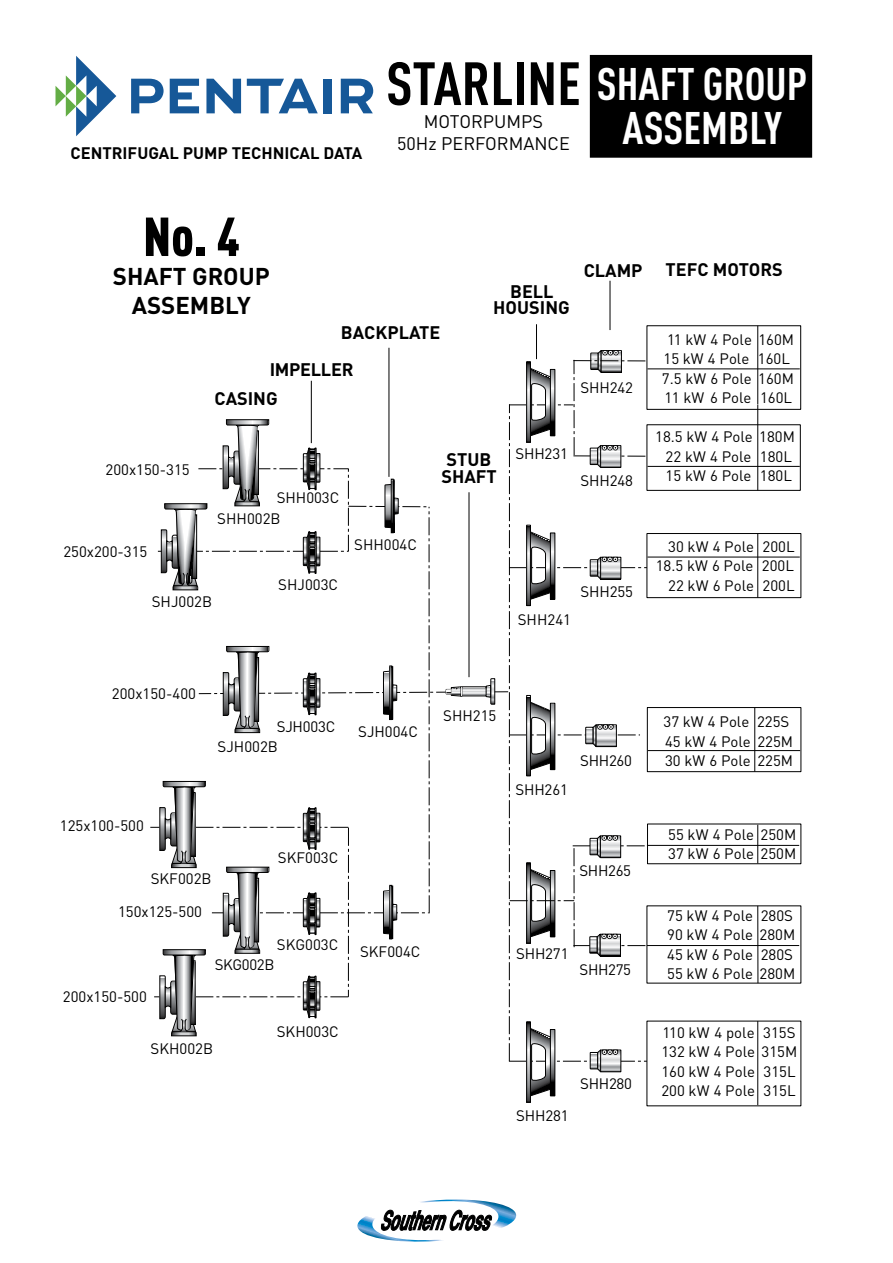
<style>
.page{position:relative;width:893px;height:1263px;background:#fff}
.page>*{position:absolute;margin:0;border:0;box-sizing:border-box;transform-origin:0 0}
.t1{font:700 condensed 60px "DIN Pro";color:#000}
.t2{font:900 condensed 54px "DIN Pro";color:#000}
.t3{font:700 condensed 45px/43.5px "DIN Pro";color:#fff;text-align:center}
.t4{font:700 24px/28.8px "DIN Pro";color:#000;text-align:center}
.t5{font:700 18px/16.5px "DIN Pro";color:#000;text-align:center}
.t6{font:18px/22.5px "DIN Pro";color:#000;text-align:center}
.t7{font:700 16.5px "DIN Pro";color:#000}
.t8{font:15px/19.5px "DIN Pro";color:#000}
.t9{font:15px "DIN Pro";letter-spacing:-.025em;color:#000}
</style>
<div class="page">
<div style="left:591px;top:56px;width:220px;height:101px;background:#000"></div>
<div style="left:590px;top:55px;width:222px;height:103px;border:2px solid #000"></div>
<svg style="left:357px;top:1199px;width:160px;height:43px"></svg>
<svg style="left:55px;top:56px;width:61px;height:80px"></svg>
<svg style="left:131px;top:79px;width:33px;height:34px"></svg>
<svg style="left:170px;top:79px;width:29px;height:34px"></svg>
<svg style="left:206px;top:79px;width:35px;height:34px"></svg>
<svg style="left:247px;top:79px;width:71px;height:34px"></svg>
<div style="left:323px;top:79px;width:9px;height:34px;background:#165898"></div>
<svg style="left:341px;top:79px;width:32px;height:34px"></svg>
<div style="left:647px;top:325px;width:154px;height:85px;border:1px solid #000"></div>
<hr style="left:757px;top:326px;width:1px;height:78px;background:#000">
<div style="left:647px;top:424px;width:154px;height:67px;border:1px solid #000"></div>
<hr style="left:647px;top:466px;width:153px;height:1px;background:#000">
<hr style="left:757px;top:404px;width:1px;height:86px;background:#000">
<div style="left:647px;top:533px;width:154px;height:65px;border:1px solid #000"></div>
<hr style="left:647px;top:557px;width:153px;height:1px;background:#000">
<hr style="left:757px;top:533px;width:1px;height:65px;background:#000">
<div style="left:647px;top:707px;width:154px;height:65px;border:1px solid #000"></div>
<hr style="left:648px;top:750px;width:152px;height:1px;background:#000">
<hr style="left:754px;top:707px;width:1px;height:65px;background:#000">
<hr style="left:757px;top:825px;width:1px;height:38px;background:#000">
<hr style="left:610px;top:281px;width:1px;height:49px;background:#000">
<hr style="left:757px;top:1021px;width:1px;height:84px;background:#000">
<hr style="left:757px;top:906px;width:1px;height:77px;background:#000">
<hr style="left:527px;top:1022px;width:3px;height:80px;background:#4c4c4e">
<div style="left:526px;top:1021px;width:5px;height:81px;border:1px solid #000"></div>
<hr style="left:389px;top:348px;width:1px;height:129px;background:#000">
<hr style="left:647px;top:368px;width:153px;height:1px;background:#000">
<hr style="left:647px;top:945px;width:152px;height:1px;background:#000">
<hr style="left:647px;top:845px;width:152px;height:1px;background:#000">
<hr style="left:536px;top:324px;width:1px;height:35px;background:#000">
<svg style="left:150px;top:350px;width:497px;height:747px"></svg>
<div style="left:310px;top:977px;width:5px;height:9px;border:1px solid #000"></div>
<p class="t7" style="left:70px;top:139px;width:293px">CENTRIFUGAL PUMP TECHNICAL DATA</p>
<h2 class="t2" style="left:143px;top:195px;width:98px">No. 4</h2>
<h3 class="t4" style="left:113px;top:259px;width:158px">SHAFT GROUP<br>ASSEMBLY</h3>
<h1 class="t1" style="left:386px;top:38px;width:196px">STARLINE</h1>
<p class="t6" style="left:397px;top:108px;width:174px">MOTORPUMPS<br>50Hz PERFORMANCE</p>
<h3 class="t3" style="left:597px;top:59px;width:212px">SHAFT GROUP<br>ASSEMBLY</h3>
<p class="t5" style="left:493px;top:281px;width:78px">BELL<br>HOUSING</p>
<p class="t5" style="left:584px;top:260px;width:60px">CLAMP</p>
<p class="t5" style="left:666px;top:259px;width:119px">TEFC MOTORS</p>
<p class="t5" style="left:341px;top:322px;width:101px">BACKPLATE</p>
<p class="t5" style="left:270px;top:359px;width:85px">IMPELLER</p>
<p class="t5" style="left:215px;top:389px;width:65px">CASING</p>
<p class="t8" style="left:106px;top:458px;width:86px">200x150-315</p>
<p class="t8" style="left:63px;top:540px;width:86px">250x200-315</p>
<p class="t8" style="left:277px;top:487px;width:64px">SHH003C</p>
<p class="t8" style="left:217px;top:508px;width:65px">SHH002B</p>
<p class="t8" style="left:278px;top:573px;width:61px">SHJ003C</p>
<p class="t8" style="left:152px;top:590px;width:62px">SHJ002B</p>
<p class="t8" style="left:354px;top:533px;width:64px">SHH004C</p>
<p class="t5" style="left:442px;top:450px;width:57px;text-align:left">STUB<br>SHAFT</p>
<p class="t8" style="left:581px;top:376px;width:54px">SHH242</p>
<p class="t8" style="left:515px;top:442px;width:54px">SHH231</p>
<p class="t8" style="left:581px;top:470px;width:54px">SHH248</p>
<p class="t8" style="left:518px;top:608px;width:55px">SHH241</p>
<p class="t8" style="left:581px;top:581px;width:54px">SHH255</p>
<p class="t8" style="left:662px;top:328px;width:134px;text-align:center">11 kW 4 Pole 160M<br>15 kW 4 Pole 160L<br>7.5 kW 6 Pole 160M<br>11 kW 6 Pole 160L</p>
<p class="t8" style="left:655px;top:426px;width:141px;text-align:center">18.5 kW 4 Pole 180M<br>22 kW 4 Pole 180L<br>15 kW 6 Pole 180L</p>
<p class="t8" style="left:656px;top:535px;width:140px;text-align:right">30 kW 4 Pole 200L<br>18.5 kW 6 Pole 200L<br>22 kW 6 Pole 200L</p>
<p class="t8" style="left:112px;top:682px;width:86px">200x150-400</p>
<p class="t8" style="left:277px;top:715px;width:60px">SJH003C</p>
<p class="t8" style="left:218px;top:736px;width:62px">SJH002B</p>
<p class="t8" style="left:358px;top:721px;width:61px">SJH004C</p>
<p class="t8" style="left:60px;top:814px;width:86px">125x100-500</p>
<p class="t8" style="left:151px;top:868px;width:62px">SKF002B</p>
<p class="t8" style="left:118px;top:900px;width:86px">150x125-500</p>
<p class="t8" style="left:278px;top:847px;width:62px">SKF003C</p>
<p class="t8" style="left:277px;top:933px;width:63px">SKG003C</p>
<p class="t8" style="left:63px;top:985px;width:86px">200x150-500</p>
<p class="t9" style="left:215px;top:952px;width:61px">SKG002B</p>
<p class="t8" style="left:277px;top:1020px;width:64px">SKH003C</p>
<p class="t8" style="left:151px;top:1037px;width:64px">SKH002B</p>
<p class="t8" style="left:360px;top:940px;width:62px">SKF004C</p>
<p class="t8" style="left:443px;top:705px;width:55px">SHH215</p>
<p class="t8" style="left:515px;top:778px;width:54px">SHH261</p>
<p class="t8" style="left:580px;top:749px;width:53px">SHH260</p>
<p class="t8" style="left:579px;top:859px;width:53px">SHH265</p>
<p class="t8" style="left:516px;top:942px;width:54px">SHH271</p>
<p class="t8" style="left:579px;top:958px;width:53px">SHH275</p>
<p class="t8" style="left:516px;top:1104px;width:54px">SHH281</p>
<p class="t8" style="left:580px;top:1072px;width:53px">SHH280</p>
<p class="t8" style="left:663px;top:711px;width:131px">37 kW 4 Pole 225S<br>45 kW 4 Pole 225M<br>30 kW 6 Pole 225M</p>
<p class="t8" style="left:668px;top:823px;width:129px">55 kW 4 Pole 250M<br>37 kW 6 Pole 250M</p>
<p class="t8" style="left:667px;top:904px;width:129px">75 kW 4 Pole 280S<br>90 kW 4 Pole 280M<br>45 kW 6 Pole 280S<br>55 kW 6 Pole 280M</p>
<p class="t8" style="left:661px;top:1021px;width:137px;text-align:justify">110 kW 4 pole 315S 132 kW 4 Pole 315M 160 kW 4 Pole 315L 200 kW 4 Pole 315L</p>
</div>
